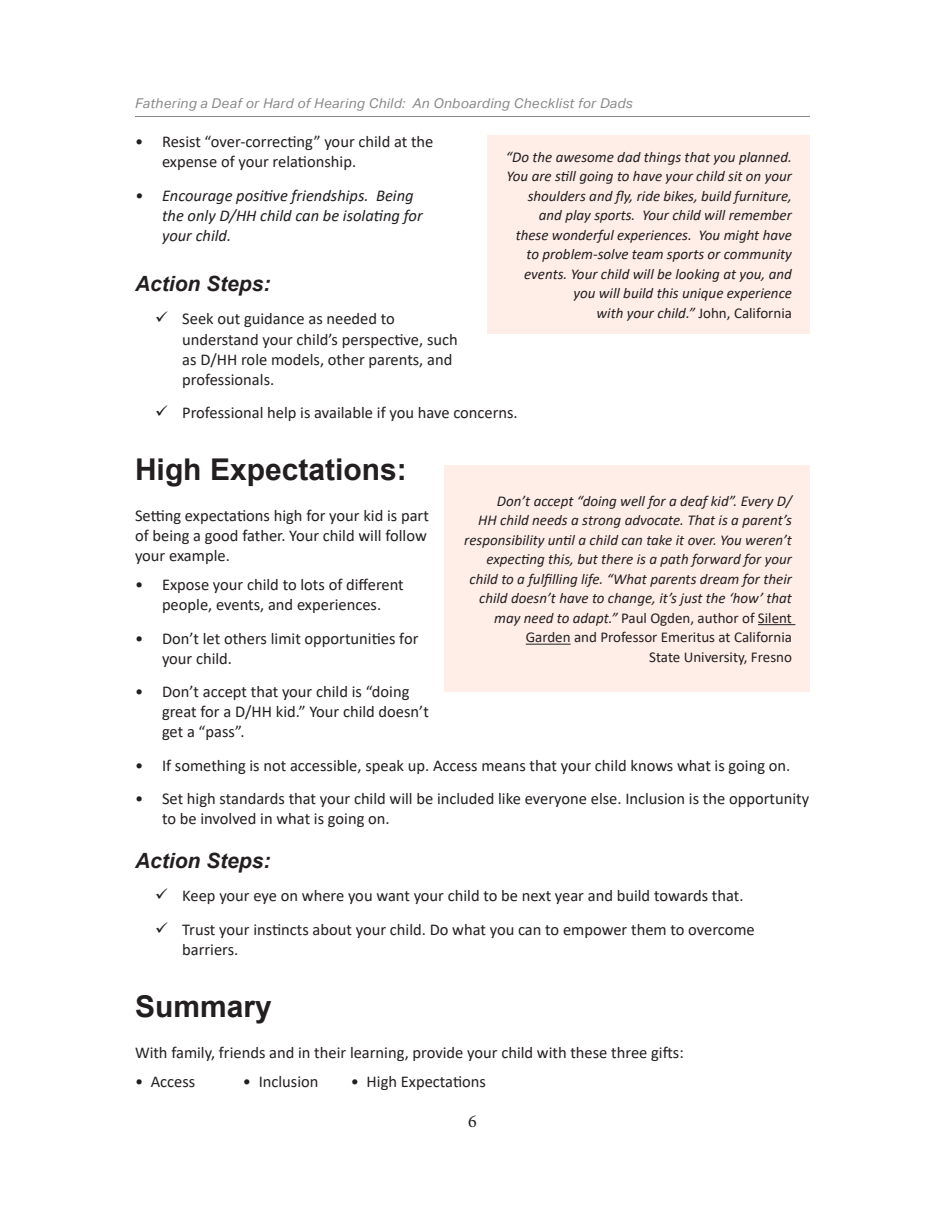
<style>
.page{position:relative;width:945px;height:1215px;background:#fff}
.page>*{position:absolute;margin:0;border:0;box-sizing:border-box;transform-origin:0 0}
.Main_Header_1{font:700 30px "Arial";color:#231f20}
.Action_Steps{font:italic 700 21px "Arial";color:#231f20}
.t1{font:18px "Minion Pro";color:#231f20}
.t2{font:16.5px/20px "Calibri";color:#231f20}
.t3{font:italic 16.5px/20px "Calibri";color:#231f20}
.t4{font:italic 15px/19.5px "Calibri";color:#231f20;text-align:right}
.t5{font:italic 13.5px "Aktiv Grotesk";letter-spacing:.03em;color:#878787}
.s1{font-style:normal}
</style>
<div class="page">
<hr style="left:135px;top:116px;width:675px;height:1px;background:#878787">
<div style="left:488px;top:135px;width:322px;height:198px;background:#ffeee8"></div>
<div style="left:444px;top:465px;width:366px;height:227px;background:#ffeee8"></div>
<hr style="left:758px;top:624px;width:37px;height:1px;background:#231f20">
<hr style="left:526px;top:644px;width:45px;height:1px;background:#231f20">
<p class="t5" style="left:135px;top:96px;width:499px">Fathering a Deaf or Hard of Hearing Child: An Onboarding Checklist for Dads</p>
<p class="t2" style="left:162px;top:132px;width:273px;text-indent:-27px">• Resist “over-correcting” your child at the expense of your relationship.</p>
<p class="t3" style="left:162px;top:185px;width:262px;text-indent:-27px">• Encourage positive friendships. Being the only D/HH child can be isolating for your child.</p>
<p class="Action_Steps" style="left:135px;top:270px;width:137px">Action Steps:</p>
<p class="t2" style="left:182px;top:309px;width:277px">Seek out guidance as needed to understand your child’s perspective, such as D/HH role models, other parents, and professionals.</p>
<p class="t2" style="left:182px;top:402px;width:337px">Professional help is available if you have concerns.</p>
<p class="Main_Header_1" style="left:135px;top:448px;width:273px">High Expectations:</p>
<p class="t2" style="left:135px;top:505px;width:295px">Setting expectations high for your kid is part of being a good father. Your child will follow your example.</p>
<p class="t2" style="left:135px;top:574px;width:270px;text-align:center">• Expose your child to lots of different people, events, and experiences.</p>
<p class="t2" style="left:162px;top:628px;width:258px;text-indent:-27px">• Don’t let others limit opportunities for your child.</p>
<p class="t2" style="left:162px;top:681px;width:268px;text-indent:-27px">• Don’t accept that your child is “doing great for a D/HH kid.” Your child doesn’t get a “pass”.</p>
<p class="t2" style="left:135px;top:755px;width:657px">• If something is not accessible, speak up. Access means that your child knows what is going on.</p>
<p class="t2" style="left:162px;top:788px;width:649px;text-indent:-27px">• Set high standards that your child will be included like everyone else. Inclusion is the opportunity to be involved in what is going on.</p>
<p class="Action_Steps" style="left:135px;top:846px;width:137px">Action Steps:</p>
<p class="t2" style="left:182px;top:885px;width:563px">Keep your eye on where you want your child to be next year and build towards that.</p>
<p class="t2" style="left:182px;top:919px;width:574px">Trust your instincts about your child. Do what you can to empower them to overcome barriers.</p>
<p class="t4" style="left:506px;top:146px;width:288px">“Do the awesome dad things that you planned.<br>You are still going to have your child sit on your shoulders and fly, ride bikes, build furniture, and play sports. Your child will remember these wonderful experiences. You might have to problem-solve team sports or community events. Your child will be looking at you, and you will build this unique experience<br>with your child.” <span class="s1">John, California</span></p>
<p class="t4" style="left:464px;top:491px;width:329px">Don’t accept “doing well for a deaf kid”. Every D/<br>HH child needs a strong advocate. That is a parent’s responsibility until a child can take it over. You weren’t expecting this, but there is a path forward for your child to a fulfilling life. “What parents dream for their child doesn’t have to change, it’s just the ‘how’ that may need to adapt.” <span class="s1">Paul Ogden, author of Silent Garden and Professor Emeritus at California<br>State University, Fresno</span></p>
<p class="Main_Header_1" style="left:135px;top:985px;width:138px">Summary</p>
<p class="t2" style="left:135px;top:1042px;width:550px">With family, friends and in their learning, provide your child with these three gifts:</p>
<p class="t2" style="left:135px;top:1071px;width:62px">• Access</p>
<p class="t2" style="left:243px;top:1071px;width:77px">• Inclusion</p>
<p class="t2" style="left:351px;top:1071px;width:137px">• High Expectations</p>
<p class="t1" style="left:468px;top:1109px;width:10px">6</p>
</div>
